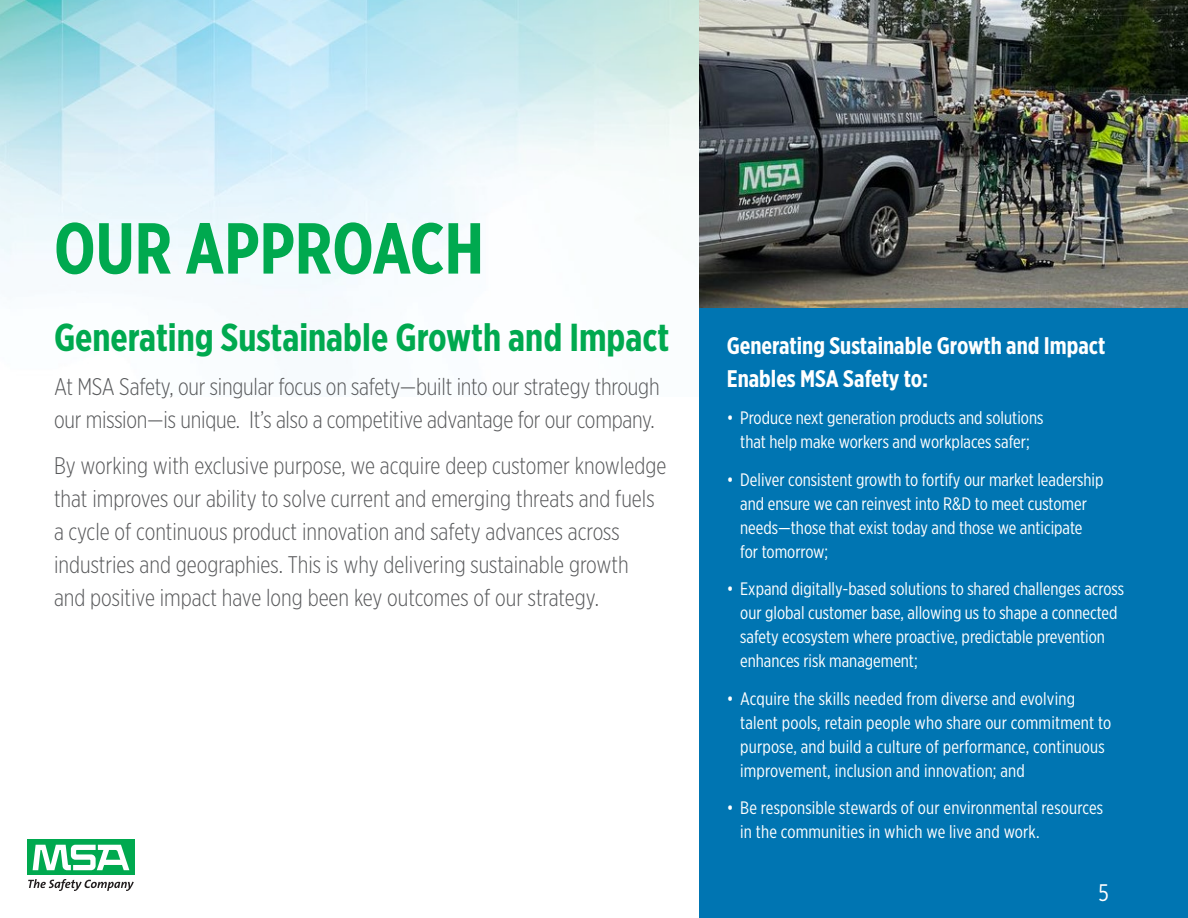
<style>
.page{position:relative;width:1188px;height:918px;background:#fff}
.page>*{position:absolute;margin:0;border:0;box-sizing:border-box;transform-origin:0 0}
.t1{font:700 72px "Gotham X Narrow";color:#00a94f}
.t2{font:700 39px "Gotham X Narrow";color:#00a94f}
.t3{font:300 24px/33px "Gotham X Narrow";color:#58595b}
.t4{font:700 24px/33px "Gotham X Narrow";color:#fff}
.t5{font:24px "Gotham X Narrow";color:#fff}
.t6{font:18px/24px "Gotham X Narrow";color:#fff}
</style>
<div class="page">
<img style="left:0;top:0;width:700px;height:396px">
<div style="left:700px;top:308px;width:488px;height:610px;background:#0075b2"></div>
<img style="left:700px;top:0;width:488px;height:308px">
<div style="left:27px;top:839px;width:108px;height:36px;background:#00a94f"></div>
<svg style="left:33px;top:845px;width:96px;height:25px"></svg>
<svg style="left:28px;top:879px;width:106px;height:12px"></svg>
<h1 class="t1" style="left:54px;top:204px;width:431px">OUR APPROACH</h1>
<h2 class="t2" style="left:54px;top:313px;width:617px">Generating Sustainable Growth and Impact</h2>
<h3 class="t3" style="left:54px;top:369px;width:607px">At MSA Safety, our singular focus on safety—built into our strategy through our mission—is unique. It’s also a competitive advantage for our company.</h3>
<p class="t3" style="left:54px;top:449px;width:614px">By working with exclusive purpose, we acquire deep customer knowledge that improves our ability to solve current and emerging threats and fuels a cycle of continuous product innovation and safety advances across industries and geographies. This is why delivering sustainable growth<br>and positive impact have long been key outcomes of our strategy.</p>
<h3 class="t4" style="left:727px;top:329px;width:380px">Generating Sustainable Growth and Impact<br>Enables MSA Safety to:</h3>
<p class="t6" style="left:727px;top:406px;width:318px;text-align:center">• Produce next generation products and solutions that help make workers and workplaces safer;</p>
<p class="t6" style="left:740px;top:467px;width:365px;text-indent:-14px">• Deliver consistent growth to fortify our market leadership and ensure we can reinvest into R&amp;D to meet customer needs—those that exist today and those we anticipate for tomorrow;</p>
<p class="t6" style="left:740px;top:577px;width:385px;text-indent:-14px">• Expand digitally-based solutions to shared challenges across our global customer base, allowing us to shape a connected safety ecosystem where proactive, predictable prevention enhances risk management;</p>
<p class="t6" style="left:740px;top:686px;width:372px;text-indent:-14px">• Acquire the skills needed from diverse and evolving talent pools, retain people who share our commitment to purpose, and build a culture of performance, continuous improvement, inclusion and innovation; and</p>
<p class="t6" style="left:740px;top:796px;width:364px;text-indent:-14px">• Be responsible stewards of our environmental resources in the communities in which we live and work.</p>
<h3 class="t5" style="left:1099px;top:878px;width:12px">5</h3>
</div>
